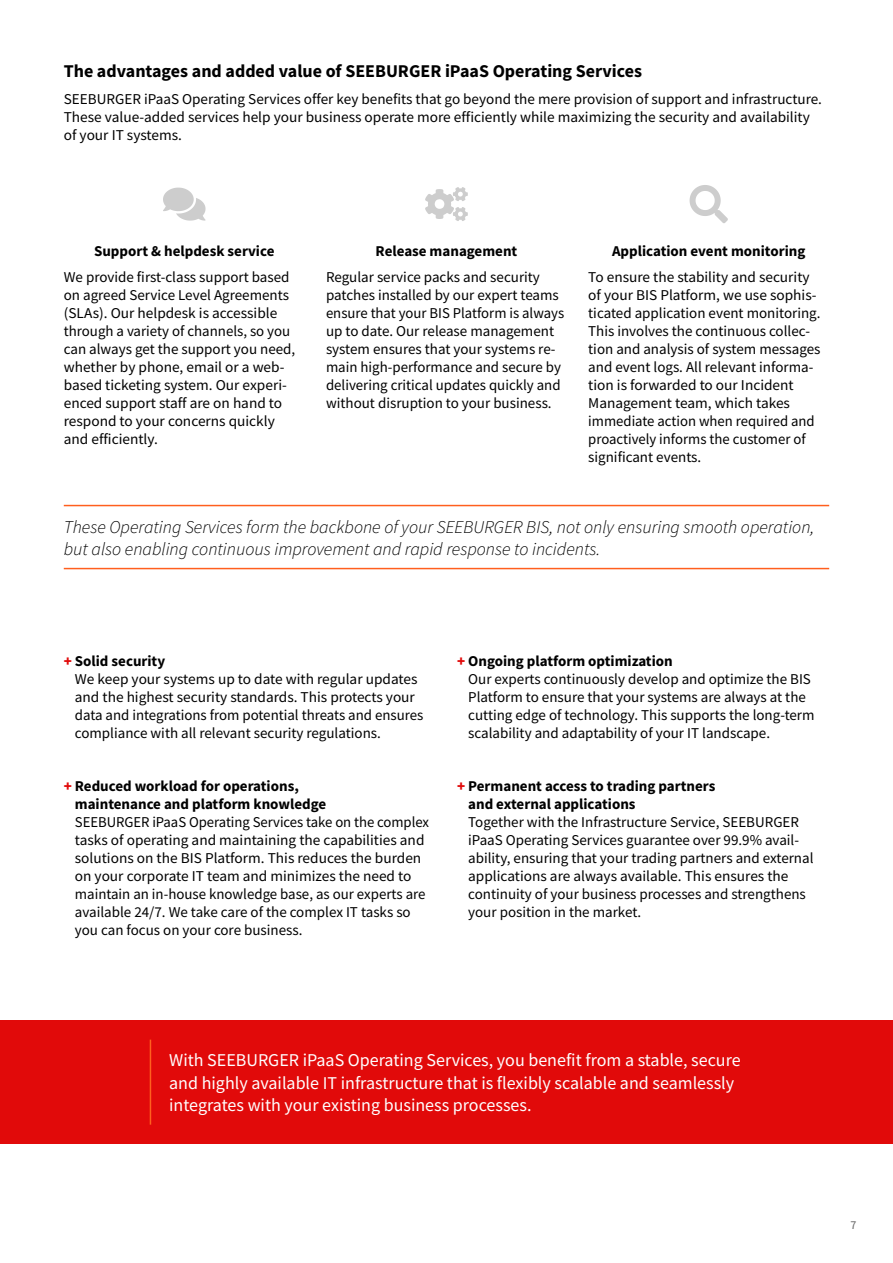
<style>
.page{position:relative;width:893px;height:1263px;background:#fff}
.page>*{position:absolute;margin:0;border:0;box-sizing:border-box;transform-origin:0 0}
.t1{font:18px/22.5px "Source Sans Pro";color:#fff}
.t2{font:italic 300 18px/22.5px "Source Sans Pro";color:#000}
.t3{font:700 18px "Source Sans Pro";color:#000}
.t4{font:15px/18px "Source Sans Pro";color:#000}
.t5{font:700 15px/18px "Source Sans Pro";color:#000}
.t6{font:12px "Source Sans Pro";color:#646464}
.s1{font-weight:900;color:#e10a0a}
.s2{font-weight:700}
</style>
<div class="page">
<svg style="left:425px;top:187px;width:43px;height:34px"></svg>
<svg style="left:163px;top:188px;width:43px;height:33px"></svg>
<svg style="left:690px;top:185px;width:38px;height:38px"></svg>
<hr style="left:64px;top:505px;width:765px;height:1px;background:#ff5f1e">
<hr style="left:64px;top:568px;width:765px;height:1px;background:#ff5f1e">
<div style="left:0;top:1020px;width:893px;height:124px;background:#e10a0a"></div>
<hr style="left:150px;top:1039px;width:1px;height:86px;background:#ff5f1e">
<p class="t3" style="left:64px;top:59px;width:580px">The advantages and added value of SEEBURGER iPaaS Operating Services</p>
<p class="t4" style="left:64px;top:90px;width:760px">SEEBURGER iPaaS Operating Services offer key benefits that go beyond the mere provision of support and infrastructure.<br>These value-added services help your business operate more efficiently while maximizing the security and availability of your IT systems.</p>
<p class="t5" style="left:94px;top:242px;width:182px">Support &amp; helpdesk service</p>
<p class="t4" style="left:64px;top:268px;width:233px">We provide first-class support based on agreed Service Level Agreements (SLAs). Our helpdesk is accessible through a variety of channels, so you can always get the support you need, whether by phone, email or a web&shy;based ticketing system. Our experi&shy;enced support staff are on hand to respond to your concerns quickly and efficiently.</p>
<p class="t5" style="left:376px;top:242px;width:143px">Release management</p>
<p class="t4" style="left:326px;top:268px;width:240px">Regular service packs and security patches installed by our expert teams ensure that your BIS Platform is always up to date. Our release management system ensures that your systems re&shy;main high-performance and secure by delivering critical updates quickly and without disruption to your business.</p>
<p class="t5" style="left:612px;top:242px;width:195px">Application event monitoring</p>
<p class="t4" style="left:588px;top:268px;width:234px">To ensure the stability and security of your BIS Platform, we use sophis&shy;ticated application event monitoring.<br>This involves the continuous collec&shy;tion and analysis of system messages and event logs. All relevant informa&shy;tion is forwarded to our Incident Management team, which takes immediate action when required and proactively informs the customer of significant events.</p>
<p class="t2" style="left:64px;top:515px;width:752px">These Operating Services form the backbone of your SEEBURGER BIS, not only ensuring smooth operation, but also enabling continuous improvement and rapid response to incidents.</p>
<p class="t4" style="left:75px;top:651px;width:350px;text-indent:-11px"><span class="s1">+</span> <span class="s2">Solid security<br></span>We keep your systems up to date with regular updates and the highest security standards. This protects your data and integrations from potential threats and ensures compliance with all relevant security regulations.</p>
<p class="t5" style="left:75px;top:777px;width:253px;text-indent:-11px"><span class="s1">+</span> Reduced workload for operations, maintenance and platform knowledge</p>
<p class="t4" style="left:75px;top:813px;width:356px">SEEBURGER iPaaS Operating Services take on the complex tasks of operating and maintaining the capabilities and solutions on the BIS Platform. This reduces the burden on your corporate IT team and minimizes the need to maintain an in-house knowledge base, as our experts are available 24/7. We take care of the complex IT tasks so you can focus on your core business.</p>
<p class="t4" style="left:468px;top:651px;width:348px;text-indent:-11px"><span class="s1">+</span> <span class="s2">Ongoing platform optimization<br></span>Our experts continuously develop and optimize the BIS Platform to ensure that your systems are always at the cutting edge of technology. This supports the long-term scalability and adaptability of your IT landscape.</p>
<p class="t5" style="left:468px;top:777px;width:249px;text-indent:-11px"><span class="s1">+</span> Permanent access to trading partners and external applications</p>
<p class="t4" style="left:468px;top:813px;width:347px">Together with the Infrastructure Service, SEEBURGER iPaaS Operating Services guarantee over 99.9% avail&shy;ability, ensuring that your trading partners and external applications are always available. This ensures the continuity of your business processes and strengthens your position in the market.</p>
<p class="t1" style="left:169px;top:1049px;width:573px">With SEEBURGER iPaaS Operating Services, you benefit from a stable, secure and highly available IT infrastructure that is flexibly scalable and seamlessly integrates with your existing business processes.</p>
<p class="t6" style="left:850px;top:1218px;width:7px">7</p>
</div>
